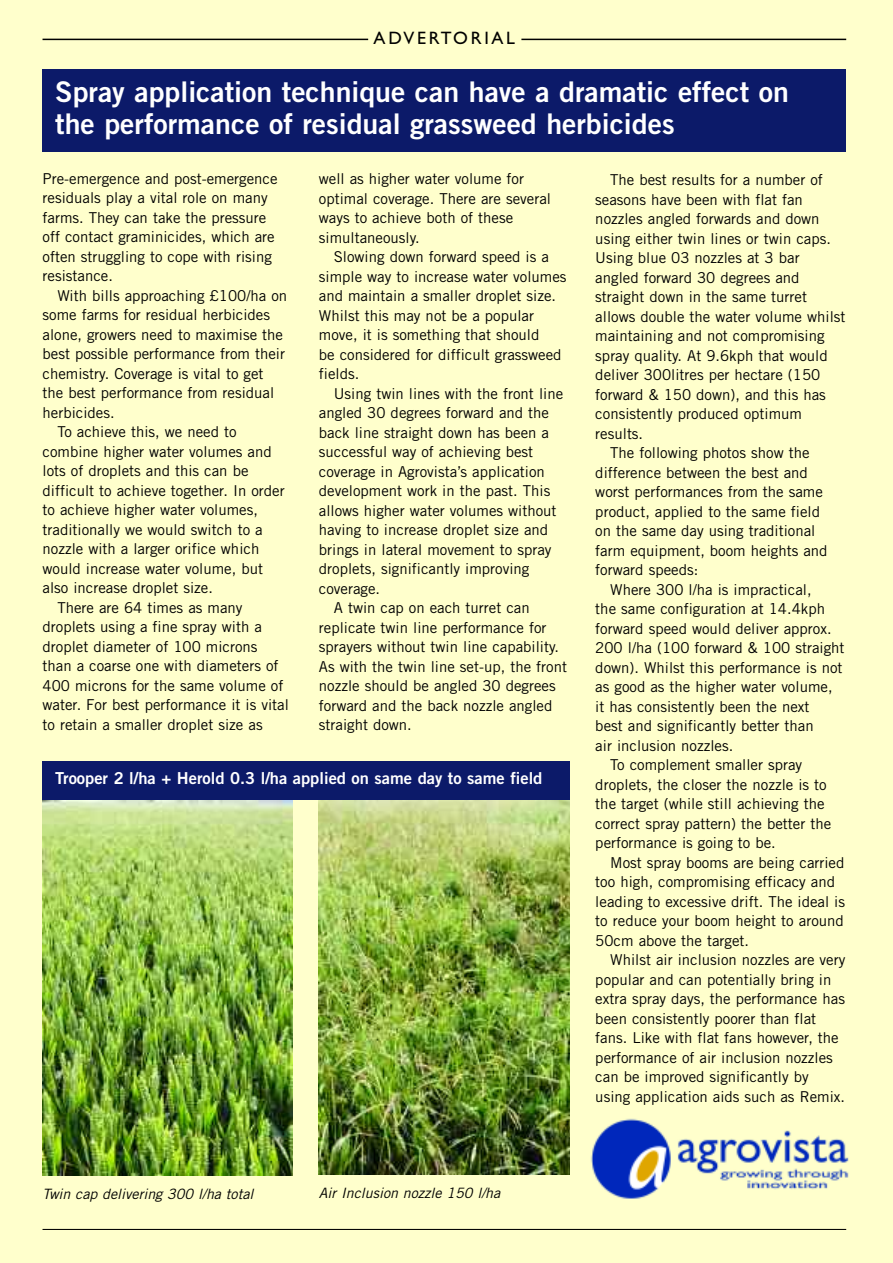
<style>
.page{position:relative;width:893px;height:1263px;background:#ffc}
.page>*{position:absolute;margin:0;border:0;box-sizing:border-box;transform-origin:0 0}
.t1{font:28.5px/31.5px "Trade Gothic Bold Two";color:#fff}
.t2{font:18px "Gill Sans";letter-spacing:.15em;color:#000}
.t3{font:16.5px "Trade Gothic Bold Two";color:#fff}
.t4{font:15px/19.5px "Trade Gothic";color:#000}
.t5{font:italic 14.25px "Trade Gothic";color:#000}
</style>
<div class="page">
<img style="left:43px;top:800px;width:249px;height:375px">
<hr style="left:43px;top:1229px;width:803px;height:1px;background:#000">
<img style="left:319px;top:799px;width:251px;height:375px">
<img style="left:591px;top:1118px;width:258px;height:81px">
<div style="left:43px;top:69px;width:803px;height:83px;background:#0c1a69"></div>
<div style="left:43px;top:761px;width:527px;height:38px;background:#0c1a69"></div>
<hr style="left:521px;top:39px;width:325px;height:1px;background:#000">
<hr style="left:43px;top:39px;width:325px;height:1px;background:#000">
<p class="t2" style="left:374px;top:28px;width:143px">ADVERTORIAL</p>
<h1 class="t1" style="left:55px;top:79px;width:735px">Spray application technique can have a dramatic effect on the performance of residual grassweed herbicides</h1>
<p class="t4" style="left:43px;top:170px;width:237px">Pre-emergence and post-emergence residuals play a vital role on many farms. They can take the pressure off contact graminicides, which are often struggling to cope with rising resistance.</p>
<p class="t4" style="left:57px;top:287px;width:231px">With bills approaching £100/ha on</p>
<p class="t4" style="left:43px;top:307px;width:229px">some farms for residual herbicides</p>
<p class="t4" style="left:43px;top:326px;width:242px">alone, growers need to maximise the</p>
<p class="t4" style="left:43px;top:346px;width:244px">best possible performance from their</p>
<p class="t4" style="left:43px;top:365px;width:223px">chemistry. Coverage is vital to get</p>
<p class="t4" style="left:43px;top:385px;width:233px">the best performance from residual</p>
<p class="t4" style="left:43px;top:404px;width:74px">herbicides.</p>
<p class="t4" style="left:57px;top:424px;width:181px">To achieve this, we need to</p>
<p class="t4" style="left:43px;top:443px;width:231px">combine higher water volumes and</p>
<p class="t4" style="left:43px;top:463px;width:207px">lots of droplets and this can be</p>
<p class="t4" style="left:43px;top:482px;width:244px">difficult to achieve together. In order</p>
<p class="t4" style="left:43px;top:502px;width:217px">to achieve higher water volumes,</p>
<p class="t4" style="left:43px;top:521px;width:222px">traditionally we would switch to a</p>
<p class="t4" style="left:43px;top:541px;width:218px">nozzle with a larger orifice which</p>
<p class="t4" style="left:43px;top:560px;width:222px">would increase water volume, but</p>
<p class="t4" style="left:43px;top:580px;width:172px">also increase droplet size.</p>
<p class="t4" style="left:57px;top:599px;width:187px">There are 64 times as many</p>
<p class="t4" style="left:43px;top:619px;width:221px">droplets using a fine spray with a</p>
<p class="t4" style="left:43px;top:638px;width:217px">droplet diameter of 100 microns</p>
<p class="t4" style="left:43px;top:658px;width:237px">than a coarse one with diameters of</p>
<p class="t4" style="left:43px;top:677px;width:242px">400 microns for the same volume of</p>
<p class="t4" style="left:43px;top:697px;width:248px">water. For best performance it is vital</p>
<p class="t4" style="left:43px;top:716px;width:222px">to retain a smaller droplet size as</p>
<p class="t4" style="left:319px;top:170px;width:234px">well as higher water volume for optimal coverage. There are several ways to achieve both of these simultaneously.</p>
<p class="t4" style="left:319px;top:248px;width:249px;text-indent:15px">Slowing down forward speed is a simple way to increase water volumes and maintain a smaller droplet size.<br>Whilst this may not be a popular move, it is something that should<br>be considered for difficult grassweed fields.</p>
<p class="t4" style="left:334px;top:385px;width:231px">Using twin lines with the front line</p>
<p class="t4" style="left:319px;top:404px;width:232px">angled 30 degrees forward and the</p>
<p class="t4" style="left:319px;top:424px;width:232px">back line straight down has been a</p>
<p class="t4" style="left:319px;top:443px;width:216px">successful way of achieving best</p>
<p class="t4" style="left:319px;top:463px;width:227px">coverage in Agrovista’s application</p>
<p class="t4" style="left:319px;top:482px;width:233px">development work in the past. This</p>
<p class="t4" style="left:319px;top:502px;width:239px">allows higher water volumes without</p>
<p class="t4" style="left:319px;top:521px;width:231px">having to increase droplet size and</p>
<p class="t4" style="left:319px;top:541px;width:234px">brings in lateral movement to spray</p>
<p class="t4" style="left:319px;top:560px;width:212px">droplets, significantly improving</p>
<p class="t4" style="left:319px;top:580px;width:63px">coverage.</p>
<p class="t4" style="left:334px;top:599px;width:198px">A twin cap on each turret can</p>
<p class="t4" style="left:319px;top:619px;width:229px">replicate twin line performance for</p>
<p class="t4" style="left:319px;top:638px;width:242px">sprayers without twin line capability.</p>
<p class="t4" style="left:319px;top:658px;width:250px">As with the twin line set-up, the front</p>
<p class="t4" style="left:319px;top:677px;width:238px">nozzle should be angled 30 degrees</p>
<p class="t4" style="left:319px;top:697px;width:235px">forward and the back nozzle angled</p>
<p class="t4" style="left:319px;top:716px;width:94px">straight down.</p>
<p class="t3" style="left:55px;top:772px;width:489px">Trooper 2 l/ha + Herold 0.3 l/ha applied on same day to same field</p>
<p class="t4" style="left:610px;top:171px;width:214px">The best results for a number of</p>
<p class="t4" style="left:595px;top:191px;width:209px">seasons have been with flat fan</p>
<p class="t4" style="left:595px;top:210px;width:226px">nozzles angled forwards and down</p>
<p class="t4" style="left:595px;top:230px;width:237px">using either twin lines or twin caps.</p>
<p class="t4" style="left:595px;top:249px;width:206px">Using blue 03 nozzles at 3 bar</p>
<p class="t4" style="left:595px;top:269px;width:206px">angled forward 30 degrees and</p>
<p class="t4" style="left:595px;top:288px;width:213px">straight down in the same turret</p>
<p class="t4" style="left:595px;top:308px;width:252px">allows double the water volume whilst</p>
<p class="t4" style="left:595px;top:327px;width:231px">maintaining and not compromising</p>
<p class="t4" style="left:595px;top:347px;width:234px">spray quality. At 9.6kph that would</p>
<p class="t4" style="left:595px;top:366px;width:227px">deliver 300litres per hectare (150</p>
<p class="t4" style="left:595px;top:386px;width:232px">forward &amp; 150 down), and this has</p>
<p class="t4" style="left:595px;top:405px;width:208px">consistently produced optimum</p>
<p class="t4" style="left:595px;top:425px;width:49px">results.</p>
<p class="t4" style="left:610px;top:444px;width:201px">The following photos show the</p>
<p class="t4" style="left:595px;top:464px;width:214px">difference between the best and</p>
<p class="t4" style="left:595px;top:483px;width:229px">worst performances from the same</p>
<p class="t4" style="left:595px;top:503px;width:226px">product, applied to the same field</p>
<p class="t4" style="left:595px;top:522px;width:222px">on the same day using traditional</p>
<p class="t4" style="left:595px;top:542px;width:234px">farm equipment, boom heights and</p>
<p class="t4" style="left:595px;top:561px;width:104px">forward speeds:</p>
<p class="t4" style="left:610px;top:581px;width:203px">Where 300 l/ha is impractical,</p>
<p class="t4" style="left:595px;top:600px;width:231px">the same configuration at 14.4kph</p>
<p class="t4" style="left:595px;top:620px;width:238px">forward speed would deliver approx.</p>
<p class="t4" style="left:595px;top:639px;width:251px">200 l/ha (100 forward &amp; 100 straight</p>
<p class="t4" style="left:595px;top:659px;width:249px">down). Whilst this performance is not</p>
<p class="t4" style="left:595px;top:678px;width:239px">as good as the higher water volume,</p>
<p class="t4" style="left:595px;top:698px;width:216px">it has consistently been the next</p>
<p class="t4" style="left:595px;top:717px;width:220px">best and significantly better than</p>
<p class="t4" style="left:595px;top:737px;width:139px">air inclusion nozzles.</p>
<p class="t4" style="left:610px;top:756px;width:194px">To complement smaller spray</p>
<p class="t4" style="left:595px;top:776px;width:233px">droplets, the closer the nozzle is to</p>
<p class="t4" style="left:595px;top:795px;width:231px">the target (while still achieving the</p>
<p class="t4" style="left:595px;top:815px;width:237px">correct spray pattern) the better the</p>
<p class="t4" style="left:595px;top:834px;width:182px">performance is going to be.</p>
<p class="t4" style="left:610px;top:854px;width:236px">Most spray booms are being carried</p>
<p class="t4" style="left:595px;top:873px;width:241px">too high, compromising efficacy and</p>
<p class="t4" style="left:595px;top:893px;width:251px">leading to excessive drift. The ideal is</p>
<p class="t4" style="left:595px;top:912px;width:250px">to reduce your boom height to around</p>
<p class="t4" style="left:595px;top:932px;width:155px">50cm above the target.</p>
<p class="t4" style="left:610px;top:951px;width:237px">Whilst air inclusion nozzles are very</p>
<p class="t4" style="left:595px;top:971px;width:238px">popular and can potentially bring in</p>
<p class="t4" style="left:595px;top:990px;width:251px">extra spray days, the performance has</p>
<p class="t4" style="left:595px;top:1010px;width:222px">been consistently poorer than flat</p>
<p class="t4" style="left:595px;top:1029px;width:245px">fans. Like with flat fans however, the</p>
<p class="t4" style="left:595px;top:1049px;width:239px">performance of air inclusion nozzles</p>
<p class="t4" style="left:595px;top:1068px;width:215px">can be improved significantly by</p>
<p class="t4" style="left:595px;top:1088px;width:251px">using application aids such as Remix.</p>
<p class="t5" style="left:43px;top:1188px;width:213px">Twin cap delivering 300 l/ha total</p>
<p class="t5" style="left:319px;top:1187px;width:183px">Air Inclusion nozzle 150 l/ha</p>
</div>
